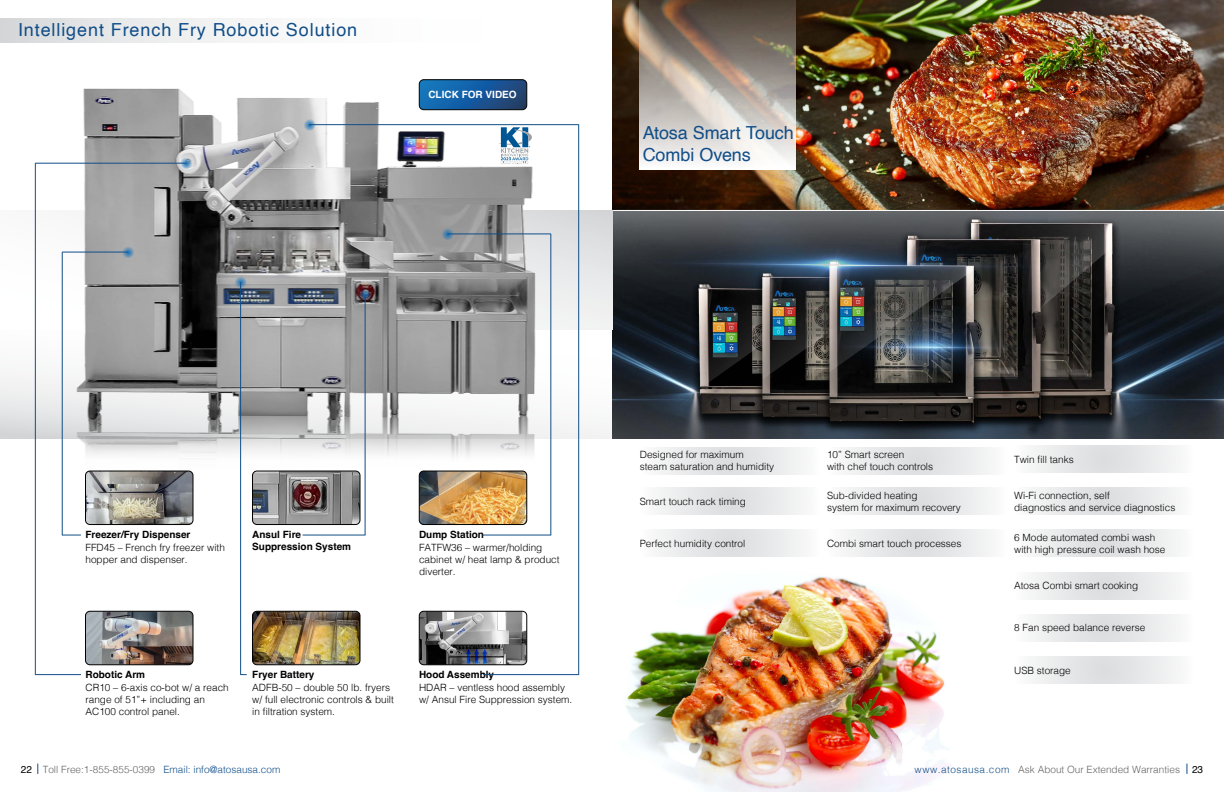
<style>
.page{position:relative;width:1224px;height:792px;background:#fff}
.page>*{position:absolute;margin:0;border:0;box-sizing:border-box;transform-origin:0 0}
.t1{font:18px "Helvetica";letter-spacing:.05em;color:#114e88}
.t2{font:18px/21.6px "Helvetica";letter-spacing:-.005em;color:#114e88}
.t3{font:300 10px/12px "Helvetica";color:#000}
.t4{font:300 10px "Helvetica";color:#656564}
.t5{font:700 10px/12px "Helvetica";color:#000}
.t6{font:700 10px "Helvetica";color:#fff}
.s1{font-weight:400;color:#000}
.s2{color:#114e88}
</style>
<div class="page">
<img style="left:626px;top:576px;width:322px;height:216px">
<div style="left:0;top:18px;width:612px;height:24px;background:linear-gradient(to right,#e0e1e2,#fff)"></div>
<img style="left:612px;top:0;width:612px;height:210px">
<svg style="left:640px;top:0;width:155px;height:169px;background:#ada39b"></svg>
<svg style="left:658px;top:447px;width:145px;height:27px"></svg>
<svg style="left:658px;top:488px;width:145px;height:27px"></svg>
<svg style="left:658px;top:530px;width:145px;height:27px"></svg>
<svg style="left:1032px;top:446px;width:145px;height:27px"></svg>
<svg style="left:845px;top:447px;width:145px;height:27px"></svg>
<svg style="left:845px;top:488px;width:145px;height:27px"></svg>
<svg style="left:845px;top:530px;width:145px;height:27px"></svg>
<svg style="left:1032px;top:572px;width:145px;height:27px"></svg>
<svg style="left:1032px;top:488px;width:145px;height:27px"></svg>
<svg style="left:1032px;top:530px;width:145px;height:27px"></svg>
<svg style="left:1032px;top:614px;width:145px;height:27px"></svg>
<svg style="left:1032px;top:656px;width:145px;height:27px"></svg>
<img style="left:612px;top:211px;width:612px;height:227px">
<svg style="left:0;top:374px;width:612px;height:64px"></svg>
<svg style="left:588px;top:210px;width:24px;height:120px"></svg>
<img style="left:21px;top:83px;width:567px;height:489px">
<svg style="left:121px;top:246px;width:13px;height:12px"></svg>
<hr style="left:62px;top:252px;width:66px;height:1px;background:#114e88">
<svg style="left:234px;top:276px;width:13px;height:12px"></svg>
<hr style="left:240px;top:283px;width:1px;height:392px;background:#114e88">
<svg style="left:359px;top:288px;width:12px;height:12px"></svg>
<hr style="left:365px;top:295px;width:1px;height:240px;background:#114e88">
<svg style="left:441px;top:228px;width:13px;height:12px"></svg>
<hr style="left:447px;top:234px;width:104px;height:1px;background:#114e88">
<svg style="left:179px;top:157px;width:13px;height:12px"></svg>
<hr style="left:35px;top:163px;width:151px;height:1px;background:#114e88">
<svg style="left:303px;top:118px;width:13px;height:13px"></svg>
<hr style="left:309px;top:124px;width:270px;height:1px;background:#114e88">
<svg style="left:62px;top:535px;width:19px;height:1px"></svg>
<hr style="left:483px;top:535px;width:68px;height:1px;background:#114e88">
<hr style="left:303px;top:535px;width:62px;height:1px;background:#114e88">
<hr style="left:35px;top:674px;width:46px;height:1px;background:#114e88">
<hr style="left:483px;top:674px;width:96px;height:1px;background:#114e88">
<hr style="left:62px;top:252px;width:1px;height:283px;background:#114e88">
<hr style="left:35px;top:163px;width:1px;height:512px;background:#114e88">
<hr style="left:579px;top:125px;width:1px;height:550px;background:#114e88">
<hr style="left:551px;top:234px;width:1px;height:301px;background:#114e88">
<img style="left:85px;top:471px;width:108px;height:54px">
<div style="left:85px;top:471px;width:108px;height:54px;border:1px solid #000;border-radius:4px"></div>
<img style="left:419px;top:471px;width:108px;height:54px">
<div style="left:419px;top:471px;width:108px;height:54px;border:1px solid #000;border-radius:4px"></div>
<img style="left:87px;top:611px;width:106px;height:54px">
<div style="left:85px;top:611px;width:108px;height:54px;border:1px solid #000;border-radius:4px"></div>
<img style="left:419px;top:611px;width:108px;height:54px">
<div style="left:419px;top:611px;width:108px;height:54px;border:1px solid #000;border-radius:4px"></div>
<svg style="left:419px;top:81px;width:108px;height:29px;background:#185b9c"></svg>
<div style="left:419px;top:79px;width:108px;height:31px;border:1px solid #000;border-radius:4px"></div>
<img style="left:254px;top:611px;width:106px;height:54px">
<div style="left:252px;top:611px;width:108px;height:54px;border:1px solid #000;border-radius:4px"></div>
<img style="left:253px;top:471px;width:107px;height:54px">
<div style="left:252px;top:471px;width:108px;height:54px;border:1px solid #000;border-radius:4px"></div>
<svg style="left:499px;top:127px;width:33px;height:38px"></svg>
<h1 class="t1" style="left:18px;top:16px;width:341px">Intelligent French Fry Robotic Solution</h1>
<p class="t6" style="left:428px;top:89px;width:90px">CLICK FOR VIDEO</p>
<h1 class="t2" style="left:643px;top:123px;width:153px">Atosa Smart Touch<br>Combi Ovens</h1>
<p class="t5" style="left:85px;top:530px;width:107px">Freezer/Fry Dispenser</p>
<p class="t5" style="left:419px;top:530px;width:66px">Dump Station</p>
<p class="t5" style="left:252px;top:530px;width:100px">Ansul Fire<br>Suppression System</p>
<p class="t3" style="left:419px;top:541px;width:142px">FATFW36 – warmer/holding cabinet w/ heat lamp &amp; product diverter.</p>
<p class="t3" style="left:85px;top:541px;width:141px">FFD45 – French fry freezer with hopper and dispenser.</p>
<p class="t5" style="left:85px;top:670px;width:61px">Robotic Arm</p>
<p class="t5" style="left:419px;top:670px;width:77px">Hood Assembly</p>
<p class="t5" style="left:252px;top:670px;width:64px">Fryer Battery</p>
<p class="t3" style="left:85px;top:680px;width:145px">CR10 – 6-axis co-bot w/ a reach range of 51”+ including an<br>AC100 control panel.</p>
<p class="t3" style="left:252px;top:680px;width:143px">ADFB-50 – double 50 lb. fryers w/ full electronic controls &amp; built in filtration system.</p>
<p class="t3" style="left:419px;top:680px;width:155px">HDAR – ventless hood assembly w/ Ansul Fire Suppression system.</p>
<p class="t3" style="left:640px;top:448px;width:136px">Designed for maximum<br>steam saturation and humidity</p>
<p class="t3" style="left:640px;top:495px;width:108px">Smart touch rack timing</p>
<p class="t3" style="left:640px;top:537px;width:107px">Perfect humidity control</p>
<p class="t3" style="left:827px;top:448px;width:108px">10” Smart screen<br>with chef touch controls</p>
<p class="t3" style="left:827px;top:489px;width:135px">Sub-divided heating<br>system for maximum recovery</p>
<p class="t3" style="left:827px;top:537px;width:136px">Combi smart touch processes</p>
<p class="t3" style="left:1014px;top:452px;width:61px">Twin fill tanks</p>
<p class="t3" style="left:1014px;top:489px;width:163px">Wi-Fi connection, self<br>diagnostics and service diagnostics</p>
<p class="t3" style="left:1014px;top:531px;width:153px">6 Mode automated combi wash with high pressure coil wash hose</p>
<p class="t3" style="left:1014px;top:579px;width:125px">Atosa Combi smart cooking</p>
<p class="t3" style="left:1014px;top:621px;width:133px">8 Fan speed balance reverse</p>
<p class="t3" style="left:1014px;top:663px;width:58px">USB storage</p>
<p class="t4" style="left:21px;top:761px;width:261px"><span class="s1">22</span> Toll Free:1-855-855-0399 <span class="s2">Email: info@atosausa.com</span></p>
<p class="t4" style="left:915px;top:761px;width:290px"><span class="s2">www.atosausa.com</span> Ask About Our Extended Warranties <span class="s1">23</span></p>
</div>
